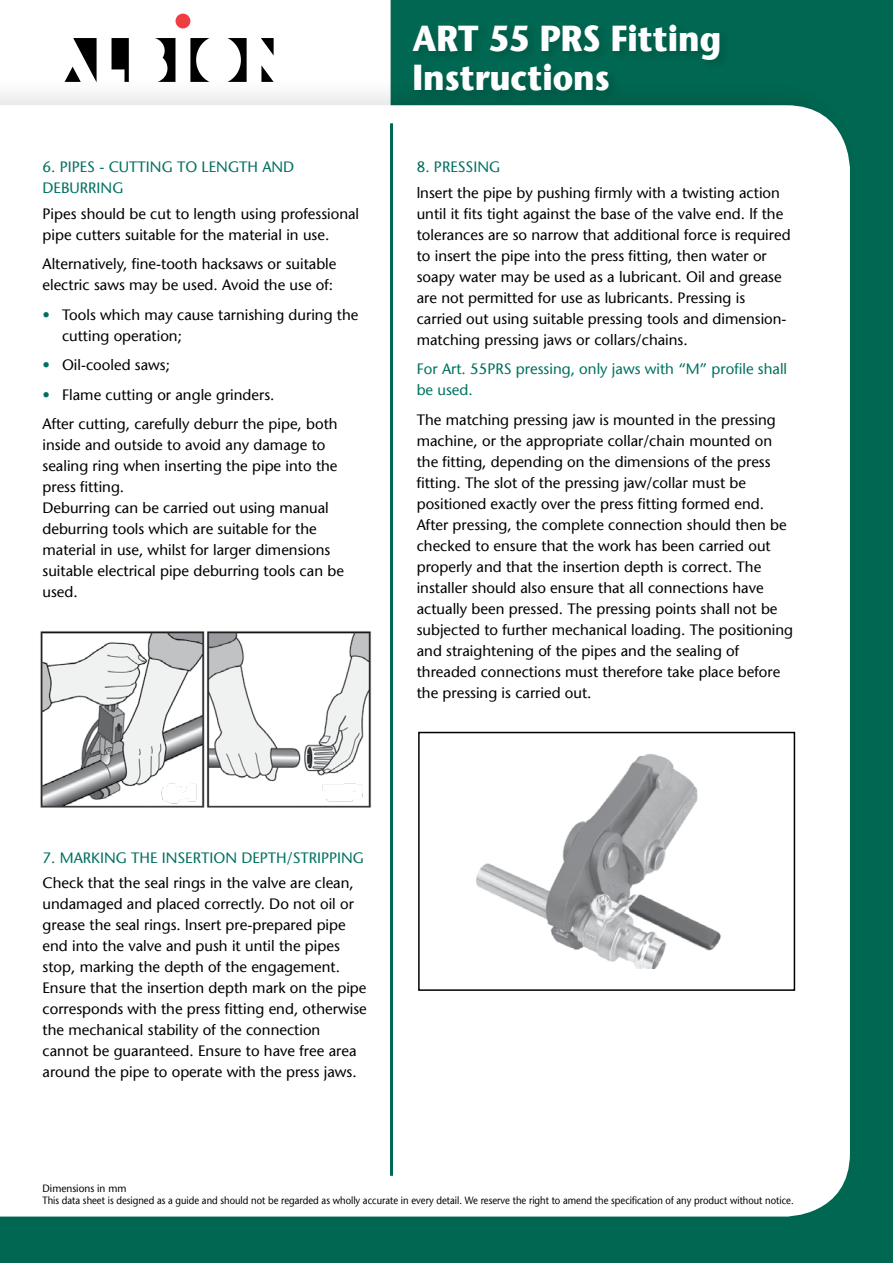
<style>
.page{position:relative;width:893px;height:1263px;background:#006852}
.page>*{position:absolute;margin:0;border:0;box-sizing:border-box;transform-origin:0 0}
.t1{font:700 36px/39px "Stone Sans LT";color:#fff;scale:.9 1}
.t2{font:15px/21px "Stone Sans LT";color:#000}
.t3{font:15px/21px "Stone Sans LT";color:#007161}
.t4{font:10.5px/12.6px "Stone Sans LT";color:#000;scale:.96 1}
.s1{color:#007161}
</style>
<div class="page">
<div style="left:0;top:0;width:391px;height:75px;background:#fff"></div>
<div style="left:0;top:75px;width:863px;height:1158px;background:#000;opacity:.1"></div>
<div style="left:0;top:105px;width:850px;height:1111px;background:#fff"></div>
<svg style="left:65px;top:38px;width:32px;height:44px"></svg>
<svg style="left:112px;top:38px;width:17px;height:44px"></svg>
<svg style="left:155px;top:38px;width:20px;height:44px"></svg>
<svg style="left:190px;top:38px;width:20px;height:44px"></svg>
<svg style="left:227px;top:38px;width:20px;height:44px"></svg>
<svg style="left:261px;top:65px;width:13px;height:17px"></svg>
<svg style="left:261px;top:38px;width:13px;height:18px"></svg>
<div style="left:176px;top:14px;width:14px;height:14px;background:#ef3e42;border-radius:50%"></div>
<hr style="left:390px;top:123px;width:3px;height:1053px;background:#006852">
<img style="left:37px;top:628px;width:337px;height:183px">
<img style="left:477px;top:754px;width:246px;height:215px">
<div style="left:418px;top:732px;width:377px;height:259px;border:2px solid #000"></div>
<div style="left:409px;top:20px;width:323px;height:83px;background:#00634e"></div>
<p class="t3" style="left:43px;top:157px;width:253px">6. PIPES - CUTTING TO LENGTH AND<br>DEBURRING</p>
<p class="t2" style="left:43px;top:203px;width:318px">Pipes should be cut to length using professional pipe cutters suitable for the material in use.</p>
<p class="t2" style="left:43px;top:253px;width:295px">Alternatively, fine-tooth hacksaws or suitable electric saws may be used. Avoid the use of:</p>
<p class="t2" style="left:62px;top:304px;width:298px;text-indent:-19px"><span class="s1">•</span> Tools which may cause tarnishing during the cutting operation;</p>
<p class="t2" style="left:43px;top:354px;width:129px"><span class="s1">•</span> Oil-cooled saws;</p>
<p class="t2" style="left:43px;top:380px;width:297px;line-height:29.5px"><span class="s1">•</span> Flame cutting or angle grinders.<br>After cutting, carefully deburr the pipe, both</p>
<p class="t2" style="left:43px;top:434px;width:303px">inside and outside to avoid any damage to sealing ring when inserting the pipe into the press fitting.<br>Deburring can be carried out using manual deburring tools which are suitable for the material in use, whilst for larger dimensions suitable electrical pipe deburring tools can be used.</p>
<h1 class="t1" style="left:412px;top:19px;width:345px">ART 55 PRS Fitting<br>Instructions</h1>
<p class="t3" style="left:417px;top:157px;width:85px">8. PRESSING</p>
<p class="t2" style="left:417px;top:182px;width:375px">lnsert the pipe by pushing firmly with a twisting action until it fits tight against the base of the valve end. lf the tolerances are so narrow that additional force is required to insert the pipe into the press fitting, then water or soapy water may be used as a lubricant. Oil and grease are not permitted for use as lubricants. Pressing is carried out using suitable pressing tools and dimension&shy;matching pressing jaws or collars/chains.</p>
<p class="t3" style="left:417px;top:358px;width:372px">For Art. 55PRS pressing, only jaws with “M” profile shall be used.</p>
<p class="t2" style="left:417px;top:409px;width:378px">The matching pressing jaw is mounted in the pressing machine, or the appropriate collar/chain mounted on the fitting, depending on the dimensions of the press fitting. The slot of the pressing jaw/collar must be positioned exactly over the press fitting formed end.<br>After pressing, the complete connection should then be checked to ensure that the work has been carried out properly and that the insertion depth is correct. The installer should also ensure that all connections have actually been pressed. The pressing points shall not be subjected to further mechanical loading. The positioning and straightening of the pipes and the sealing of threaded connections must therefore take place before the pressing is carried out.</p>
<p class="t3" style="left:43px;top:847px;width:323px">7. MARKING THE INSERTION DEPTH/STRIPPING</p>
<p class="t2" style="left:43px;top:872px;width:326px">Check that the seal rings in the valve are clean, undamaged and placed correctly. Do not oil or grease the seal rings. lnsert pre-prepared pipe end into the valve and push it until the pipes stop, marking the depth of the engagement.<br>Ensure that the insertion depth mark on the pipe corresponds with the press fitting end, otherwise the mechanical stability of the connection cannot be guaranteed. Ensure to have free area around the pipe to operate with the press jaws.</p>
<p class="t4" style="left:43px;top:1182px;width:784px">Dimensions in mm<br>This data sheet is designed as a guide and should not be regarded as wholly accurate in every detail. We reserve the right to amend the specification of any product without notice.</p>
</div>
